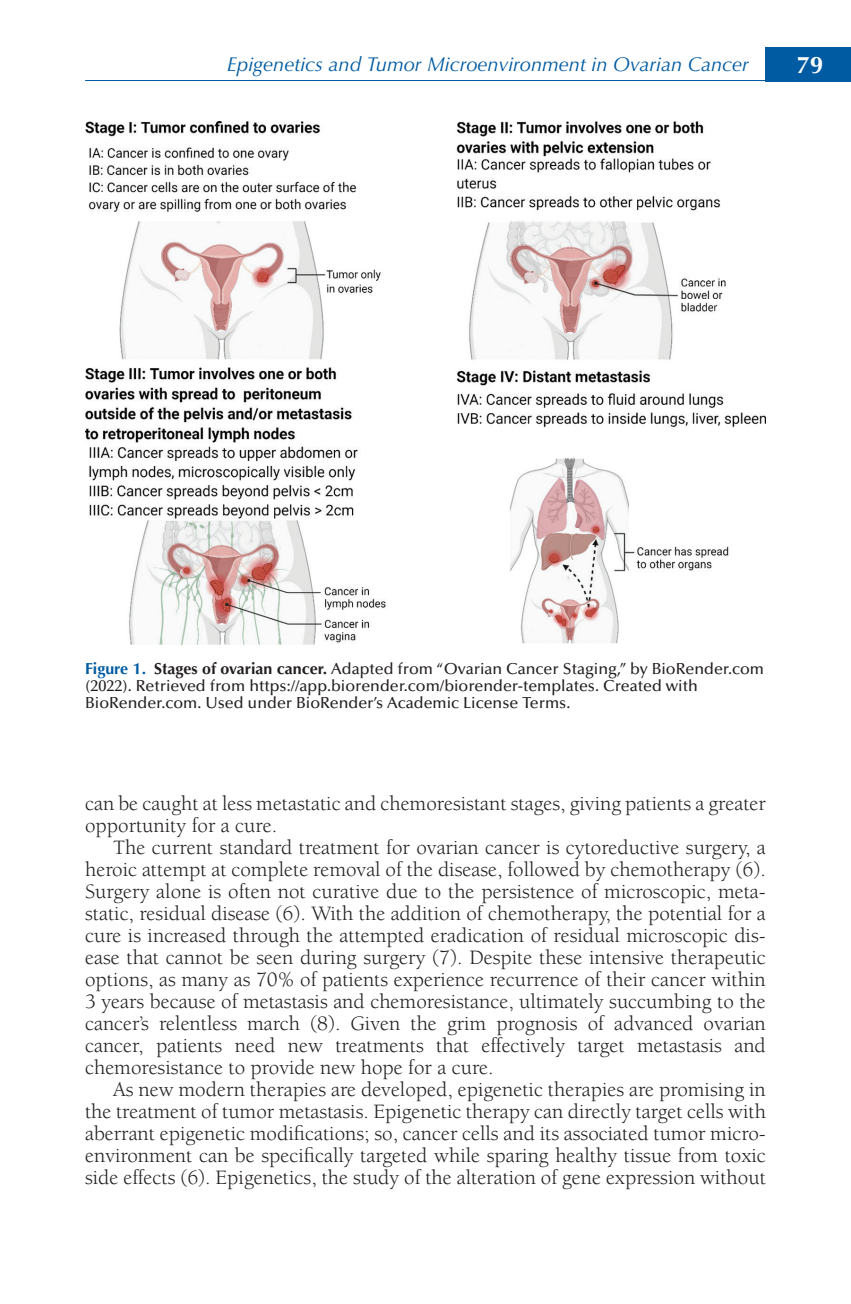
<style>
.page{position:relative;width:851px;height:1304px;background:#fff}
.page>*{position:absolute;margin:0;border:0;box-sizing:border-box;transform-origin:0 0}
.t1{font:700 24px "Optima LT Std";color:#fff}
.t2{font:21px/22px "Berkeley Std";color:#231f20;text-align:justify}
.t3{font:italic 20px "Optima LT Std";color:#015ba2}
.t4{font:500 16px/17px "Optima LT Std";color:#231f20}
.s1{font-weight:700;color:#015ba2}
.s2{font-weight:700}
</style>
<div class="page">
<div style="left:765px;top:47px;width:85px;height:34px;background:#015ba2"></div>
<hr style="left:85px;top:80px;width:765px;height:1px;background:#015ba2">
<img style="left:85px;top:121px;width:680px;height:523px">
<p class="t3" style="left:227px;top:53px;width:523px">Epigenetics and Tumor Microenvironment in Ovarian Cancer</p>
<p class="t1" style="left:796px;top:51px;width:28px">79</p>
<p class="t4" style="left:85px;top:660px;width:680px"><span class="s1">Figure 1.</span> <span class="s2">Stages of ovarian cancer.</span> Adapted from “Ovarian Cancer Staging,” by BioRender.com (2022). Retrieved from https://app.biorender.com/biorender-templates. Created with<br>BioRender.com. Used under BioRender’s Academic License Terms.</p>
<p class="t2" style="left:85px;top:793px;width:682px">can be caught at less metastatic and chemoresistant stages, giving patients a greater opportunity for a cure.</p>
<p class="t2" style="left:85px;top:837px;width:682px;text-indent:28px">The current standard treatment for ovarian cancer is cytoreductive surgery, a heroic attempt at complete removal of the disease, followed by chemotherapy (6).<br>Surgery alone is often not curative due to the persistence of microscopic, meta&shy;static, residual disease (6). With the addition of chemotherapy, the potential for a cure is increased through the attempted eradication of residual microscopic dis&shy;ease that cannot be seen during surgery (7). Despite these intensive therapeutic options, as many as 70% of patients experience recurrence of their cancer within 3 years because of metastasis and chemoresistance, ultimately succumbing to the cancer’s relentless march (8). Given the grim prognosis of advanced ovarian cancer, patients need new treatments that effectively target metastasis and chemoresistance to provide new hope for a cure.</p>
<p class="t2" style="left:85px;top:1079px;width:682px;text-indent:28px">As new modern therapies are developed, epigenetic therapies are promising in the treatment of tumor metastasis. Epigenetic therapy can directly target cells with aberrant epigenetic modifications; so, cancer cells and its associated tumor micro&shy;environment can be specifically targeted while sparing healthy tissue from toxic side effects (6). Epigenetics, the study of the alteration of gene expression without</p>
</div>
